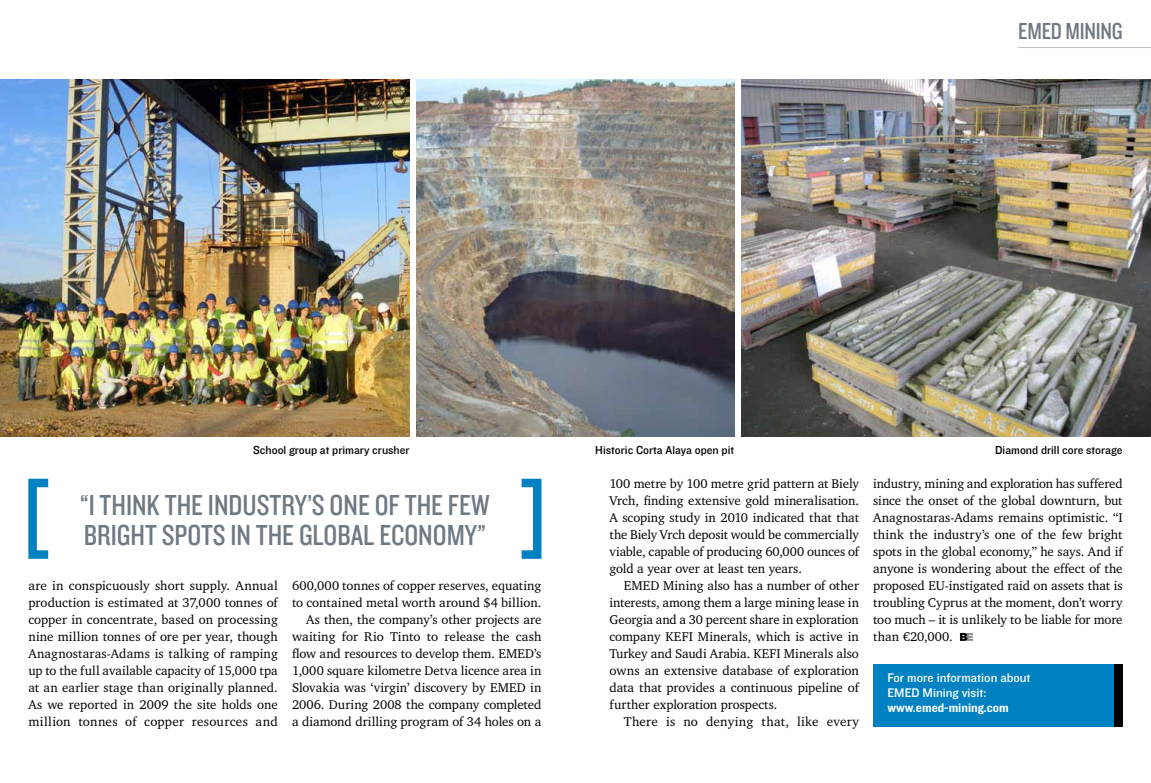
<style>
.page{position:relative;width:1151px;height:783px;background:#fff}
.page>*{position:absolute;margin:0;border:0;box-sizing:border-box;transform-origin:0 0}
.t1{font:30px/30px "Knockout HTF29 Junior Liteweight";color:#6f7983}
.t2{font:24px "Knockout HTF29 Junior Liteweight";letter-spacing:-.01em;color:#6f7983}
.t3{font:13px/17px "Charter IT Cby BT";color:#000;text-align:justify}
.t4{font:13px/15px "Knockout HTF31 Junior Middlewt";color:#fff}
.t5{font:13px "Knockout HTF51 Middleweight";color:#fff}
.t6{font:12px "Knockout HTF31 Junior Middlewt";color:#000}
</style>
<div class="page">
<img style="left:0;top:79px;width:410px;height:357px">
<img style="left:741px;top:79px;width:410px;height:357px">
<img style="left:417px;top:79px;width:317px;height:357px">
<svg style="left:960px;top:633px;width:13px;height:7px"></svg>
<hr style="left:1018px;top:47px;width:133px;height:1px;background:#bbc0c4">
<div style="left:873px;top:663px;width:250px;height:63px;background:#0081c1"></div>
<div style="left:1114px;top:663px;width:9px;height:63px;background:#000"></div>
<svg style="left:28px;top:478px;width:20px;height:80px"></svg>
<svg style="left:522px;top:478px;width:19px;height:80px"></svg>
<h2 class="t2" style="left:1018px;top:18px;width:106px">EMED MINING</h2>
<p class="t6" style="left:253px;top:443px;width:158px">School group at primary crusher</p>
<p class="t6" style="left:595px;top:443px;width:140px">Historic Corta Alaya open pit</p>
<p class="t6" style="left:995px;top:443px;width:129px">Diamond drill core storage</p>
<h1 class="t1" style="left:80px;top:491px;width:407px">“I THINK THE INDUSTRY’S ONE OF THE FEW<br>BRIGHT SPOTS IN THE GLOBAL ECONOMY”</h1>
<p class="t3" style="left:28px;top:576px;width:251px">are in conspicuously short supply. Annual production is estimated at 37,000 tonnes of copper in concentrate, based on processing nine million tonnes of ore per year, though Anagnostaras-Adams is talking of ramping up to the full available capacity of 15,000 tpa at an earlier stage than originally planned.<br>As we reported in 2009 the site holds one million tonnes of copper resources and</p>
<p class="t3" style="left:292px;top:576px;width:251px;text-align:right">600,000 tonnes of copper reserves, equating to contained metal worth around $4 billion.<br>As then, the company’s other projects are waiting for Rio Tinto to release the cash flow and resources to develop them. EMED’s 1,000 square kilometre Detva licence area in Slovakia was ‘virgin’ discovery by EMED in 2006. During 2008 the company completed a diamond drilling program of 34 holes on a</p>
<p class="t3" style="left:609px;top:474px;width:251px">100 metre by 100 metre grid pattern at Biely Vrch, finding extensive gold mineralisation.<br>A scoping study in 2010 indicated that that the Biely Vrch deposit would be commercially viable, capable of producing 60,000 ounces of gold a year over at least ten years.</p>
<p class="t3" style="left:609px;top:576px;width:251px;text-indent:14px">EMED Mining also has a number of other interests, among them a large mining lease in Georgia and a 30 percent share in exploration company KEFI Minerals, which is active in Turkey and Saudi Arabia. KEFI Minerals also owns an extensive database of exploration data that provides a continuous pipeline of further exploration prospects.</p>
<p class="t3" style="left:624px;top:712px;width:237px">There is no denying that, like every</p>
<p class="t3" style="left:873px;top:474px;width:251px">industry, mining and exploration has suffered since the onset of the global downturn, but Anagnostaras-Adams remains optimistic. “I think the industry’s one of the few bright spots in the global economy,” he says. And if anyone is wondering about the effect of the proposed EU-instigated raid on assets that is troubling Cyprus at the moment, don’t worry too much – it is unlikely to be liable for more than €20,000.</p>
<p class="t4" style="left:887px;top:670px;width:145px">For more information about<br>EMED Mining visit:</p>
<p class="t5" style="left:887px;top:700px;width:123px">www.emed-mining.com</p>
</div>
